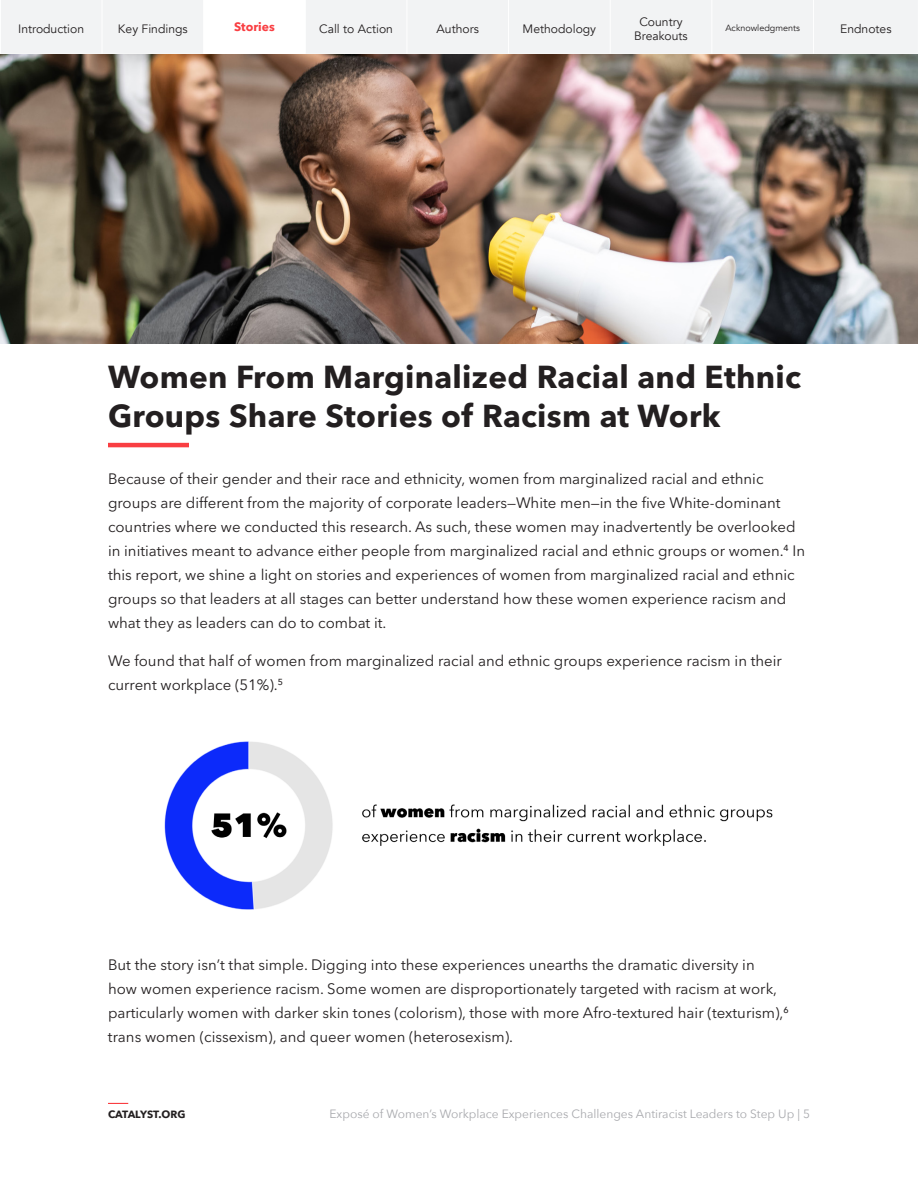
<style>
.page{position:relative;width:918px;height:1188px;background:#fff}
.page>*{position:absolute;margin:0;border:0;box-sizing:border-box;transform-origin:0 0}
.H1_full_width{font:700 31.5px/39px "Avenir Next LT Pro";letter-spacing:.01em;color:#231f20}
.body{font:15px/24px "Avenir Next LT Pro";color:#231f20}
.t1{font:12.15px/14.5px "Avenir";color:#231f20;text-align:center}
.t2{font:700 12.15px "Avenir Next LT Pro";color:#f93e42}
.t3{font:12px "Avenir Next";color:#a8a9ad}
.t4{font:700 10.5px "Avenir Next";letter-spacing:-.01em;color:#231f20}
.t5{font:9px "Avenir";color:#231f20}
</style>
<div class="page">
<svg style="left:108px;top:1103px;width:20px;height:1px"></svg>
<svg style="left:1px;top:0;width:916px;height:53px;fill:#f2f3f4"></svg>
<hr style="left:407px;top:0;width:1px;height:54px;background:#fff">
<hr style="left:508px;top:0;width:1px;height:54px;background:#fff">
<hr style="left:610px;top:0;width:1px;height:54px;background:#fff">
<hr style="left:711px;top:0;width:1px;height:54px;background:#fff">
<hr style="left:813px;top:0;width:1px;height:54px;background:#fff">
<hr style="left:203px;top:0;width:1px;height:54px;background:#fff">
<hr style="left:305px;top:0;width:1px;height:54px;background:#fff">
<hr style="left:102px;top:0;width:1px;height:54px;background:#fff">
<img style="left:0;top:54px;width:918px;height:290px">
<hr style="left:108px;top:443px;width:81px;height:4px;background:#f93e42">
<img style="left:164px;top:741px;width:609px;height:169px">
<p class="t1" style="left:18px;top:22px;width:67px">Introduction</p>
<p class="t1" style="left:118px;top:22px;width:71px">Key Findings</p>
<p class="t2" style="left:234px;top:20px;width:42px">Stories</p>
<p class="t1" style="left:319px;top:22px;width:75px">Call to Action</p>
<p class="t1" style="left:437px;top:22px;width:44px">Authors</p>
<p class="t1" style="left:523px;top:22px;width:75px">Methodology</p>
<p class="t1" style="left:634px;top:14px;width:55px">Country<br>Breakouts</p>
<p class="t5" style="left:725px;top:23px;width:76px">Acknowledgments</p>
<p class="t1" style="left:840px;top:22px;width:53px">Endnotes</p>
<p class="H1_full_width" style="left:108px;top:357px;width:695px">Women From Marginalized Racial and Ethnic<br>Groups Share Stories of Racism at Work</p>
<p class="body" style="left:108px;top:467px;width:699px">Because of their gender and their race and ethnicity, women from marginalized racial and ethnic groups are different from the majority of corporate leaders—White men—in the five White-dominant countries where we conducted this research. As such, these women may inadvertently be overlooked in initiatives meant to advance either people from marginalized racial and ethnic groups or women.<sup>4</sup> In this report, we shine a light on stories and experiences of women from marginalized racial and ethnic groups so that leaders at all stages can better understand how these women experience racism and what they as leaders can do to combat it.</p>
<p class="body" style="left:108px;top:649px;width:676px">We found that half of women from marginalized racial and ethnic groups experience racism in their current workplace (51%).<sup>5</sup></p>
<p class="body" style="left:108px;top:953px;width:682px">But the story isn’t that simple. Digging into these experiences unearths the dramatic diversity in<br>how women experience racism. Some women are disproportionately targeted with racism at work, particularly women with darker skin tones (colorism), those with more Afro-textured hair (texturism),<sup>6 </sup>trans women (cissexism), and queer women (heterosexism).</p>
<p class="t4" style="left:108px;top:1105px;width:79px">CATALYST.ORG</p>
<p class="t3" style="left:329px;top:1103px;width:482px">Exposé of Women’s Workplace Experiences Challenges Antiracist Leaders to Step Up | 5</p>
</div>
